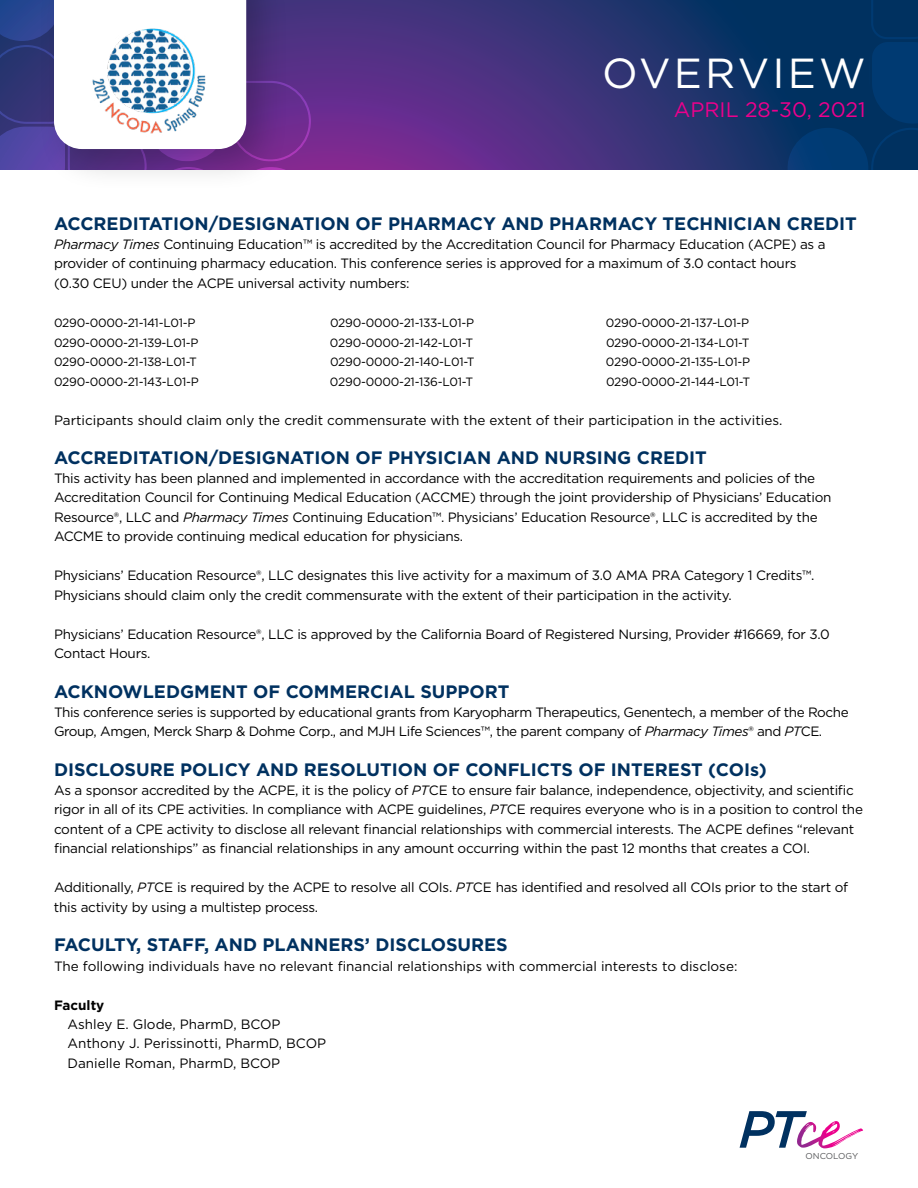
<style>
.page{position:relative;width:918px;height:1188px;background:#fff}
.page>*{position:absolute;margin:0;border:0;box-sizing:border-box;transform-origin:0 0}
.t1{font:italic 500 52.2px "Gotham";color:#003160}
.t2{font:42px "Gotham";letter-spacing:.075em;color:#fff}
.t3{font:21px "Gotham";color:#ec008c}
.t4{font:700 18px "Gotham";color:#003160}
.t5{font:13.5px/19.5px "Gotham";letter-spacing:-.02em;color:#000}
.t6{font:13.5px/19.5px "Gotham";color:#000}
.t7{font:700 13.5px "Gotham";color:#000}
.t8{font:12px "Gotham";letter-spacing:-.02em;color:#000}
.t9{font:8.55px "Gotham";color:#58595b}
.s1{font-style:italic}
</style>
<div class="page">
<svg style="left:312px;top:0;width:476px;height:170px;background:#3e317a"></svg>
<svg style="left:788px;top:0;width:130px;height:170px;background:#003365"></svg>
<svg style="left:797px;top:1121px;width:66px;height:27px"></svg>
<svg style="left:0;top:0;width:312px;height:174px"></svg>
<img style="left:86px;top:17px;width:133px;height:125px">
<h2 class="t2" style="left:602px;top:46px;width:265px">OVERVIEW</h2>
<h3 class="t3" style="left:674px;top:96px;width:193px">APRIL 28-30, 2021</h3>
<h3 class="t4" style="left:54px;top:211px;width:804px">ACCREDITATION/DESIGNATION OF PHARMACY AND PHARMACY TECHNICIAN CREDIT</h3>
<p class="t5" style="left:54px;top:234px;width:773px"><span class="s1">Pharmacy Times</span> Continuing Education™ is accredited by the Accreditation Council for Pharmacy Education (ACPE) as a provider of continuing pharmacy education. This conference series is approved for a maximum of 3.0 contact hours (0.30 CEU) under the ACPE universal activity numbers:</p>
<p class="t8" style="left:54px;top:315px;width:143px">0290-0000-21-141-L01-P</p>
<p class="t8" style="left:330px;top:315px;width:146px">0290-0000-21-133-L01-P</p>
<p class="t8" style="left:606px;top:315px;width:145px">0290-0000-21-137-L01-P</p>
<p class="t8" style="left:54px;top:335px;width:146px">0290-0000-21-139-L01-P</p>
<p class="t8" style="left:330px;top:335px;width:145px">0290-0000-21-142-L01-T</p>
<p class="t8" style="left:606px;top:335px;width:145px">0290-0000-21-134-L01-T</p>
<p class="t8" style="left:54px;top:354px;width:145px">0290-0000-21-138-L01-T</p>
<p class="t8" style="left:330px;top:354px;width:146px">0290-0000-21-140-L01-T</p>
<p class="t8" style="left:606px;top:354px;width:146px">0290-0000-21-135-L01-P</p>
<p class="t8" style="left:54px;top:374px;width:146px">0290-0000-21-143-L01-P</p>
<p class="t8" style="left:330px;top:374px;width:145px">0290-0000-21-136-L01-T</p>
<p class="t8" style="left:606px;top:374px;width:146px">0290-0000-21-144-L01-T</p>
<p class="t6" style="left:54px;top:410px;width:730px">Participants should claim only the credit commensurate with the extent of their participation in the activities.</p>
<h3 class="t4" style="left:54px;top:445px;width:654px">ACCREDITATION/DESIGNATION OF PHYSICIAN AND NURSING CREDIT</h3>
<p class="t5" style="left:54px;top:468px;width:779px">This activity has been planned and implemented in accordance with the accreditation requirements and policies of the Accreditation Council for Continuing Medical Education (ACCME) through the joint providership of Physicians’ Education Resource®, LLC and <span class="s1">Pharmacy Times</span> Continuing Education™. Physicians’ Education Resource®, LLC is accredited by the ACCME to provide continuing medical education for physicians.</p>
<p class="t5" style="left:54px;top:566px;width:762px">Physicians’ Education Resource®, LLC designates this live activity for a maximum of 3.0 AMA PRA Category 1 Credits™.<br>Physicians should claim only the credit commensurate with the extent of their participation in the activity.</p>
<p class="t5" style="left:54px;top:624px;width:777px">Physicians’ Education Resource®, LLC is approved by the California Board of Registered Nursing, Provider #16669, for 3.0<br>Contact Hours.</p>
<h3 class="t4" style="left:54px;top:679px;width:457px">ACKNOWLEDGMENT OF COMMERCIAL SUPPORT</h3>
<p class="t5" style="left:54px;top:702px;width:796px">This conference series is supported by educational grants from Karyopharm Therapeutics, Genentech, a member of the Roche<br>Group, Amgen, Merck Sharp &amp; Dohme Corp., and MJH Life Sciences™, the parent company of <span class="s1">Pharmacy Times</span>® and <span class="s1">PT</span>CE.</p>
<h3 class="t4" style="left:54px;top:757px;width:714px">DISCLOSURE POLICY AND RESOLUTION OF CONFLICTS OF INTEREST (COIs)</h3>
<p class="t5" style="left:54px;top:780px;width:811px">As a sponsor accredited by the ACPE, it is the policy of <span class="s1">PT</span>CE to ensure fair balance, independence, objectivity, and scientific rigor in all of its CPE activities. In compliance with ACPE guidelines, <span class="s1">PT</span>CE requires everyone who is in a position to control the content of a CPE activity to disclose all relevant financial relationships with commercial interests. The ACPE defines “relevant financial relationships” as financial relationships in any amount occurring within the past 12 months that creates a COI.</p>
<p class="t5" style="left:54px;top:878px;width:796px">Additionally, <span class="s1">PT</span>CE is required by the ACPE to resolve all COIs. <span class="s1">PT</span>CE has identified and resolved all COIs prior to the start of this activity by using a multistep process.</p>
<h3 class="t4" style="left:54px;top:933px;width:455px">FACULTY, STAFF, AND PLANNERS’ DISCLOSURES</h3>
<p class="t6" style="left:54px;top:956px;width:685px">The following individuals have no relevant financial relationships with commercial interests to disclose:</p>
<p class="t7" style="left:54px;top:996px;width:52px">Faculty</p>
<p class="t6" style="left:68px;top:1014px;width:260px">Ashley E. Glode, PharmD, BCOP<br>Anthony J. Perissinotti, PharmD, BCOP<br>Danielle Roman, PharmD, BCOP</p>
<h1 class="t1" style="left:739px;top:1095px;width:65px">PT</h1>
<p class="t9" style="left:806px;top:1151px;width:54px">ONCOLOGY</p>
</div>
